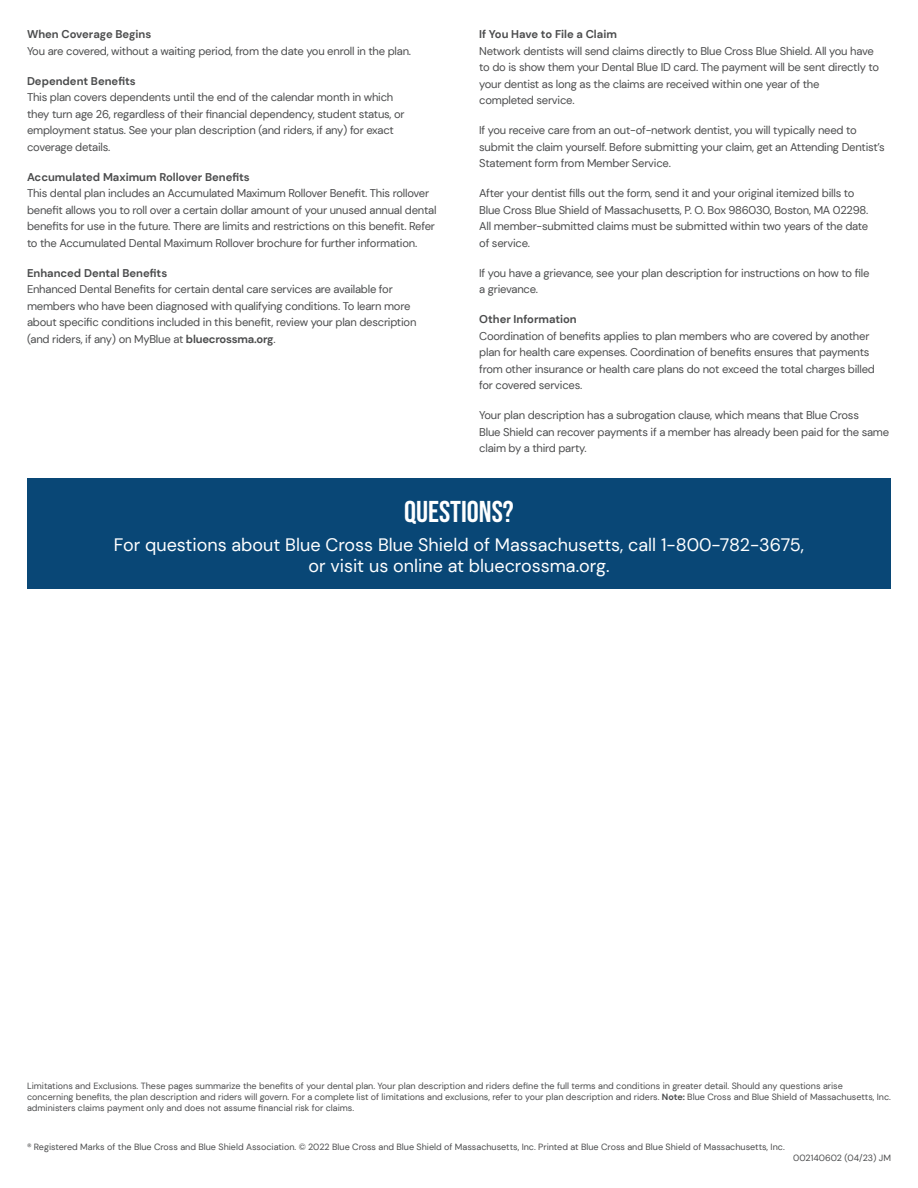
<style>
.page{position:relative;width:918px;height:1188px;background:#fff}
.page>*{position:absolute;margin:0;border:0;box-sizing:border-box;transform-origin:0 0}
.Blue_Box_Header{font:30px "Bebas Neue";color:#fff}
.Blue_Box_Text{font:18px/21.6px "DM Sans";color:#fff;text-align:center}
.Paragraph_Text{font:11.25px/16.5px "DM Sans";letter-spacing:-.02em;color:#4b4c4d}
.Paragraph_Subheade{font:700 11.25px "DM Sans";color:#4b4c4d}
.Legal_Text_Stock{font:9px/10.8px "DM Sans";color:#4b4c4d}
.s1{font-weight:700}
</style>
<div class="page">
<div style="left:27px;top:478px;width:864px;height:111px;background:#094776"></div>
<p class="Paragraph_Subheade" style="left:27px;top:27px;width:126px">When Coverage Begins</p>
<p class="Paragraph_Text" style="left:27px;top:42px;width:386px">You are covered, without a waiting period, from the date you enroll in the plan.</p>
<p class="Paragraph_Subheade" style="left:27px;top:74px;width:110px">Dependent Benefits</p>
<p class="Paragraph_Text" style="left:27px;top:89px;width:379px">This plan covers dependents until the end of the calendar month in which they turn age 26, regardless of their financial dependency, student status, or employment status. See your plan description (and riders, if any) for exact coverage details.</p>
<p class="Paragraph_Subheade" style="left:27px;top:170px;width:224px">Accumulated Maximum Rollover Benefits</p>
<p class="Paragraph_Text" style="left:27px;top:185px;width:411px">This dental plan includes an Accumulated Maximum Rollover Benefit. This rollover benefit allows you to roll over a certain dollar amount of your unused annual dental benefits for use in the future. There are limits and restrictions on this benefit. Refer to the Accumulated Dental Maximum Rollover brochure for further information.</p>
<p class="Paragraph_Subheade" style="left:27px;top:266px;width:142px">Enhanced Dental Benefits</p>
<p class="Paragraph_Text" style="left:27px;top:281px;width:391px">Enhanced Dental Benefits for certain dental care services are available for members who have been diagnosed with qualifying conditions. To learn more about specific conditions included in this benefit, review your plan description (and riders, if any) on MyBlue at <span class="s1">bluecrossma.org</span>.</p>
<p class="Paragraph_Subheade" style="left:479px;top:27px;width:139px">If You Have to File a Claim</p>
<p class="Paragraph_Text" style="left:479px;top:42px;width:401px">Network dentists will send claims directly to Blue Cross Blue Shield. All you have to do is show them your Dental Blue ID card. The payment will be sent directly to your dentist as long as the claims are received within one year of the<br>completed service.</p>
<p class="Paragraph_Text" style="left:479px;top:122px;width:407px">If you receive care from an out-of-network dentist, you will typically need to submit the claim yourself. Before submitting your claim, get an Attending Dentist’s<br>Statement form from Member Service.</p>
<p class="Paragraph_Text" style="left:479px;top:185px;width:391px">After your dentist fills out the form, send it and your original itemized bills to Blue Cross Blue Shield of Massachusetts, P. O. Box 986030, Boston, MA 02298.<br>All member-submitted claims must be submitted within two years of the date of service.</p>
<p class="Paragraph_Text" style="left:479px;top:264px;width:392px">If you have a grievance, see your plan description for instructions on how to file a grievance.</p>
<p class="Paragraph_Subheade" style="left:479px;top:312px;width:99px">Other Information</p>
<p class="Paragraph_Text" style="left:479px;top:327px;width:397px">Coordination of benefits applies to plan -members who are covered by another plan for health care -expenses. Coordination of benefits ensures that payments from other insurance or health care plans do not exceed the total charges billed for covered services.</p>
<p class="Paragraph_Text" style="left:479px;top:407px;width:411px">Your plan description has a subrogation clause, which means that Blue Cross<br>Blue Shield can recover payments if a member has already been paid for the same claim by a third party.</p>
<p class="Blue_Box_Header" style="left:404px;top:495px;width:111px">QUESTIONS?</p>
<p class="Blue_Box_Text" style="left:114px;top:534px;width:692px">For questions about Blue Cross Blue Shield of Massachusetts, call 1-800-782-3675, or visit us online at bluecrossma.org.</p>
<p class="Legal_Text_Stock" style="left:27px;top:1080px;width:865px">Limitations and Exclusions. These pages summarize the benefits of your dental plan. Your plan description and riders define the full terms and conditions in greater detail. Should any questions arise concerning benefits, the plan description and riders will govern. For a complete list of limitations and exclusions, refer to your plan description and riders. <span class="s1">Note:</span> Blue Cross and Blue Shield of Massachusetts, Inc. administers claims payment only and does not assume financial risk for claims.</p>
<p class="Legal_Text_Stock" style="left:27px;top:1142px;width:759px">® Registered Marks of the Blue Cross and Blue Shield Association. © 2022 Blue Cross and Blue Shield of Massachusetts, Inc. Printed at Blue Cross and Blue Shield of Massachusetts, Inc.</p>
<p class="Legal_Text_Stock" style="left:793px;top:1152px;width:99px">002140602 (04/23) JM</p>
</div>
